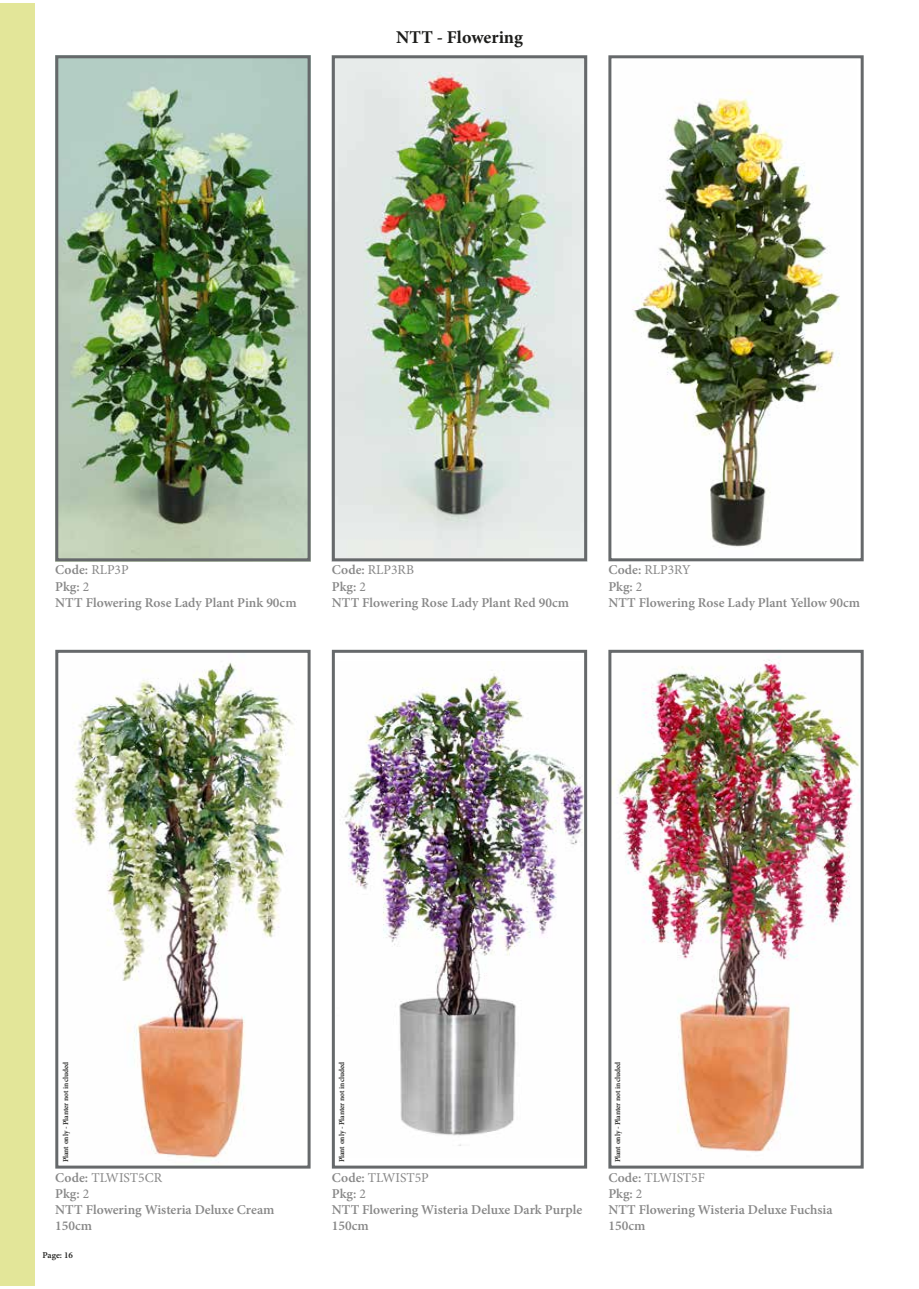
<style>
.page{position:relative;width:919px;height:1289px;background:#fff}
.page>*{position:absolute;margin:0;border:0;box-sizing:border-box;transform-origin:0 0}
.t1{font:700 18px "Minion Pro";color:#1d1d1b}
.t2{font:600 13.5px/16.2px "Minion Pro";color:#878787}
.t3{font:600 9px "Minion Pro";letter-spacing:-.005em;color:#1d1d1b}
.t4{font:600 7.5px "Minion Pro";letter-spacing:-.005em;color:#1d1d1b}
.s1{font-weight:400}
</style>
<div class="page">
<div style="left:0;top:3px;width:34px;height:1282px;background:#e3e699"></div>
<img style="left:344px;top:673px;width:239px;height:473px">
<div style="left:332px;top:649px;width:255px;height:519px;border:3px solid #66696b"></div>
<img style="left:72px;top:662px;width:222px;height:498px">
<div style="left:55px;top:649px;width:255px;height:519px;border:3px solid #66696b"></div>
<img style="left:612px;top:656px;width:247px;height:496px">
<div style="left:608px;top:649px;width:255px;height:519px;border:3px solid #66696b"></div>
<img style="left:336px;top:59px;width:247px;height:498px">
<div style="left:332px;top:55px;width:255px;height:506px;border:3px solid #66696b"></div>
<img style="left:59px;top:59px;width:247px;height:498px">
<div style="left:55px;top:55px;width:255px;height:506px;border:3px solid #66696b"></div>
<img style="left:632px;top:91px;width:208px;height:457px">
<div style="left:608px;top:55px;width:255px;height:506px;border:3px solid #66696b"></div>
<h1 class="t1" style="left:396px;top:24px;width:128px">NTT - Flowering</h1>
<p class="t2" style="left:55px;top:562px;width:243px">Code: <span class="s1">RLP3P<br></span>Pkg: <span class="s1">2<br></span>NTT Flowering Rose Lady Plant Pink 90cm</p>
<p class="t2" style="left:608px;top:562px;width:253px">Code: <span class="s1">RLP3RY<br></span>Pkg: <span class="s1">2<br></span>NTT Flowering Rose Lady Plant Yellow 90cm</p>
<p class="t2" style="left:332px;top:562px;width:239px">Code: <span class="s1">RLP3RB<br></span>Pkg: <span class="s1">2<br></span>NTT Flowering Rose Lady Plant Red 90cm</p>
<p class="t4" style="left:61px;top:1162px;width:102px;rotate:-90deg">Plant only - Planter not included</p>
<p class="t4" style="left:336px;top:1162px;width:102px;rotate:-90deg">Plant only - Planter not included</p>
<p class="t4" style="left:612px;top:1162px;width:102px;rotate:-90deg">Plant only - Planter not included</p>
<p class="t2" style="left:55px;top:1169px;width:220px">Code: <span class="s1">TLWIST5CR<br></span>Pkg: <span class="s1">2<br></span>NTT Flowering Wisteria Deluxe Cream<br>150cm</p>
<p class="t2" style="left:608px;top:1169px;width:225px">Code: <span class="s1">TLWIST5F<br></span>Pkg: <span class="s1">2<br></span>NTT Flowering Wisteria Deluxe Fuchsia<br>150cm</p>
<p class="t2" style="left:332px;top:1169px;width:252px">Code: <span class="s1">TLWIST5P<br></span>Pkg: <span class="s1">2<br></span>NTT Flowering Wisteria Deluxe Dark Purple<br>150cm</p>
<p class="t3" style="left:43px;top:1249px;width:32px">Page: 16</p>
</div>
